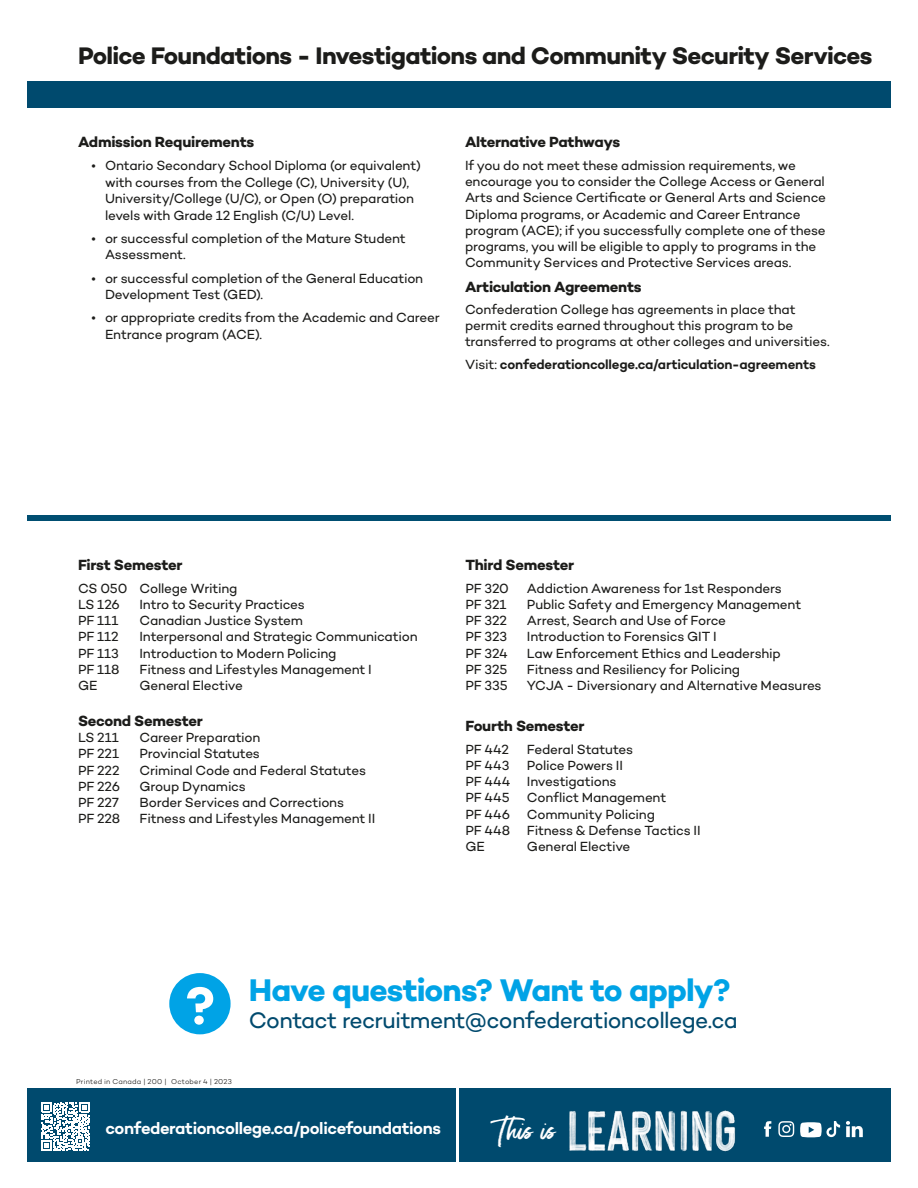
<style>
.page{position:relative;width:918px;height:1188px;background:#fff}
.page>*{position:absolute;margin:0;border:0;box-sizing:border-box;transform-origin:0 0}
.t1{font:700 31.8px "Campton";letter-spacing:-.03em;color:#00a3e6}
.t2{font:30.3px "Moonstone";color:#fff}
.t3{font:700 24.3px "Campton";letter-spacing:-.03em;color:#1c1c1a}
.t4{font:22.8px "Campton";letter-spacing:-.03em;color:#004a6e}
.t5{font:600 16.8px "Campton";letter-spacing:-.025em;color:#fff}
.t6{font:700 15px "Campton";letter-spacing:-.02em;color:#1c1c1a}
.t7{font:13.5px/16.2px "Campton";letter-spacing:-.015em;color:#1c1c1a}
.t8{font:600 13.5px "Campton";letter-spacing:-.015em;color:#1c1c1a}
.t9{font:300 7.2px "Campton";letter-spacing:.03em;color:#1c1c1a}
.s1{font-weight:400}
</style>
<div class="page">
<div style="left:27px;top:515px;width:864px;height:6px;background:#004e71"></div>
<div style="left:170px;top:974px;width:59px;height:59px;background:#00a3e6;border-radius:50%"></div>
<div style="left:169px;top:973px;width:62px;height:61px;border:2px solid #00a3e6;border-radius:50%"></div>
<svg style="left:187px;top:987px;width:26px;height:38px"></svg>
<div style="left:27px;top:81px;width:864px;height:27px;background:#004a6e"></div>
<div style="left:27px;top:1089px;width:864px;height:73px;background:#004a6e"></div>
<hr style="left:456px;top:1087px;width:3px;height:79px;background:#fff">
<svg style="left:41px;top:1102px;width:49px;height:49px"></svg>
<img style="left:569px;top:1110px;width:167px;height:42px">
<svg style="left:764px;top:1121px;width:7px;height:16px"></svg>
<svg style="left:846px;top:1121px;width:17px;height:16px"></svg>
<svg style="left:778px;top:1121px;width:16px;height:16px"></svg>
<svg style="left:800px;top:1121px;width:40px;height:16px"></svg>
<h3 class="t3" style="left:78px;top:40px;width:796px">Police Foundations - Investigations and Community Security Services</h3>
<p class="t6" style="left:78px;top:132px;width:178px">Admission Requirements</p>
<p class="t7" style="left:105px;top:157px;width:317px;text-indent:-14px">• Ontario Secondary School Diploma (or equivalent) with courses from the College (C), University (U), University/College (U/C), or Open (O) preparation levels with Grade 12 English (C/U) Level.</p>
<p class="t7" style="left:105px;top:230px;width:302px;text-indent:-14px">• or successful completion of the Mature Student<br>Assessment.</p>
<p class="t7" style="left:105px;top:270px;width:320px;text-indent:-14px">• or successful completion of the General Education<br>Development Test (GED).</p>
<p class="t7" style="left:105px;top:309px;width:336px;text-indent:-14px">• or appropriate credits from the Academic and Career<br>Entrance program (ACE).</p>
<p class="t6" style="left:465px;top:132px;width:157px">Alternative Pathways</p>
<p class="t7" style="left:465px;top:157px;width:363px">If you do not meet these admission requirements, we encourage you to consider the College Access or General Arts and Science Certificate or General Arts and Science Diploma programs, or Academic and Career Entrance program (ACE); if you successfully complete one of these programs, you will be eligible to apply to programs in the Community Services and Protective Services areas.</p>
<p class="t6" style="left:465px;top:277px;width:178px">Articulation Agreements</p>
<p class="t7" style="left:465px;top:302px;width:366px">Confederation College has agreements in place that permit credits earned throughout this program to be transferred to programs at other colleges and universities.</p>
<p class="t8" style="left:465px;top:356px;width:352px"><span class="s1">Visit:</span> confederationcollege.ca/articulation-agreements</p>
<p class="t6" style="left:78px;top:555px;width:106px">First Semester</p>
<p class="t7" style="left:78px;top:580px;width:161px">CS 050 College Writing<br>LS 126</p>
<p class="t7" style="left:140px;top:596px;width:167px">Intro to Security Practices</p>
<p class="t7" style="left:78px;top:612px;width:42px">PF 111</p>
<p class="t7" style="left:140px;top:612px;width:165px">Canadian Justice System</p>
<p class="t7" style="left:78px;top:628px;width:42px">PF 112</p>
<p class="t7" style="left:140px;top:628px;width:280px">Interpersonal and Strategic Communication</p>
<p class="t7" style="left:78px;top:645px;width:42px">PF 113</p>
<p class="t7" style="left:140px;top:645px;width:199px">Introduction to Modern Policing</p>
<p class="t7" style="left:78px;top:661px;width:43px">PF 118</p>
<p class="t7" style="left:140px;top:661px;width:234px">Fitness and Lifestyles Management I</p>
<p class="t7" style="left:78px;top:677px;width:21px">GE</p>
<p class="t7" style="left:140px;top:677px;width:105px">General Elective</p>
<p class="t6" style="left:78px;top:711px;width:126px">Second Semester</p>
<p class="t7" style="left:78px;top:729px;width:42px">LS 211</p>
<p class="t7" style="left:140px;top:729px;width:122px">Career Preparation</p>
<p class="t7" style="left:78px;top:745px;width:43px">PF 221</p>
<p class="t7" style="left:140px;top:745px;width:122px">Provincial Statutes</p>
<p class="t7" style="left:78px;top:762px;width:43px">PF 222</p>
<p class="t7" style="left:140px;top:762px;width:228px">Criminal Code and Federal Statutes</p>
<p class="t7" style="left:78px;top:778px;width:44px">PF 226</p>
<p class="t7" style="left:140px;top:778px;width:108px">Group Dynamics</p>
<p class="t7" style="left:78px;top:794px;width:42px">PF 227</p>
<p class="t7" style="left:140px;top:794px;width:206px">Border Services and Corrections</p>
<p class="t7" style="left:78px;top:810px;width:44px">PF 228</p>
<p class="t7" style="left:140px;top:810px;width:237px">Fitness and Lifestyles Management II</p>
<p class="t6" style="left:465px;top:555px;width:110px">Third Semester</p>
<p class="t7" style="left:465px;top:580px;width:45px">PF 320</p>
<p class="t7" style="left:527px;top:580px;width:257px">Addiction Awareness for 1st Responders</p>
<p class="t7" style="left:465px;top:596px;width:43px">PF 321</p>
<p class="t7" style="left:527px;top:596px;width:276px">Public Safety and Emergency Management</p>
<p class="t7" style="left:465px;top:612px;width:43px">PF 322</p>
<p class="t7" style="left:527px;top:612px;width:201px">Arrest, Search and Use of Force</p>
<p class="t7" style="left:465px;top:628px;width:43px">PF 323</p>
<p class="t7" style="left:527px;top:628px;width:191px">Introduction to Forensics GIT I</p>
<p class="t7" style="left:465px;top:645px;width:44px">PF 324</p>
<p class="t7" style="left:527px;top:645px;width:255px">Law Enforcement Ethics and Leadership</p>
<p class="t7" style="left:465px;top:661px;width:43px">PF 325</p>
<p class="t7" style="left:527px;top:661px;width:215px">Fitness and Resiliency for Policing</p>
<p class="t7" style="left:465px;top:677px;width:44px">PF 335</p>
<p class="t7" style="left:527px;top:677px;width:296px">YCJA - Diversionary and Alternative Measures</p>
<p class="t6" style="left:465px;top:716px;width:121px">Fourth Semester</p>
<p class="t7" style="left:465px;top:741px;width:45px">PF 442</p>
<p class="t7" style="left:527px;top:741px;width:108px">Federal Statutes</p>
<p class="t7" style="left:465px;top:757px;width:46px">PF 443</p>
<p class="t7" style="left:465px;top:757px;width:159px;text-indent:62px">Police Powers II<br>PF 444 Investigations<br>PF 445</p>
<p class="t7" style="left:465px;top:789px;width:237px;text-indent:62px">Conflict Management<br>PF 446 Community Policing<br>PF 448 Fitness &amp; Defense Tactics II<br>GE</p>
<p class="t7" style="left:527px;top:838px;width:105px">General Elective</p>
<p class="t9" style="left:76px;top:1077px;width:157px">Printed in Canada | 200 | October 4 | 2023</p>
<h1 class="t1" style="left:249px;top:970px;width:484px">Have questions? Want to apply?</h1>
<h3 class="t4" style="left:249px;top:1006px;width:491px">Contact recruitment@confederationcollege.ca</h3>
<p class="t5" style="left:105px;top:1117px;width:337px">confederationcollege.ca/policefoundations</p>
<h2 class="t2" style="left:499px;top:1110px;width:59px">This is</h2>
</div>
